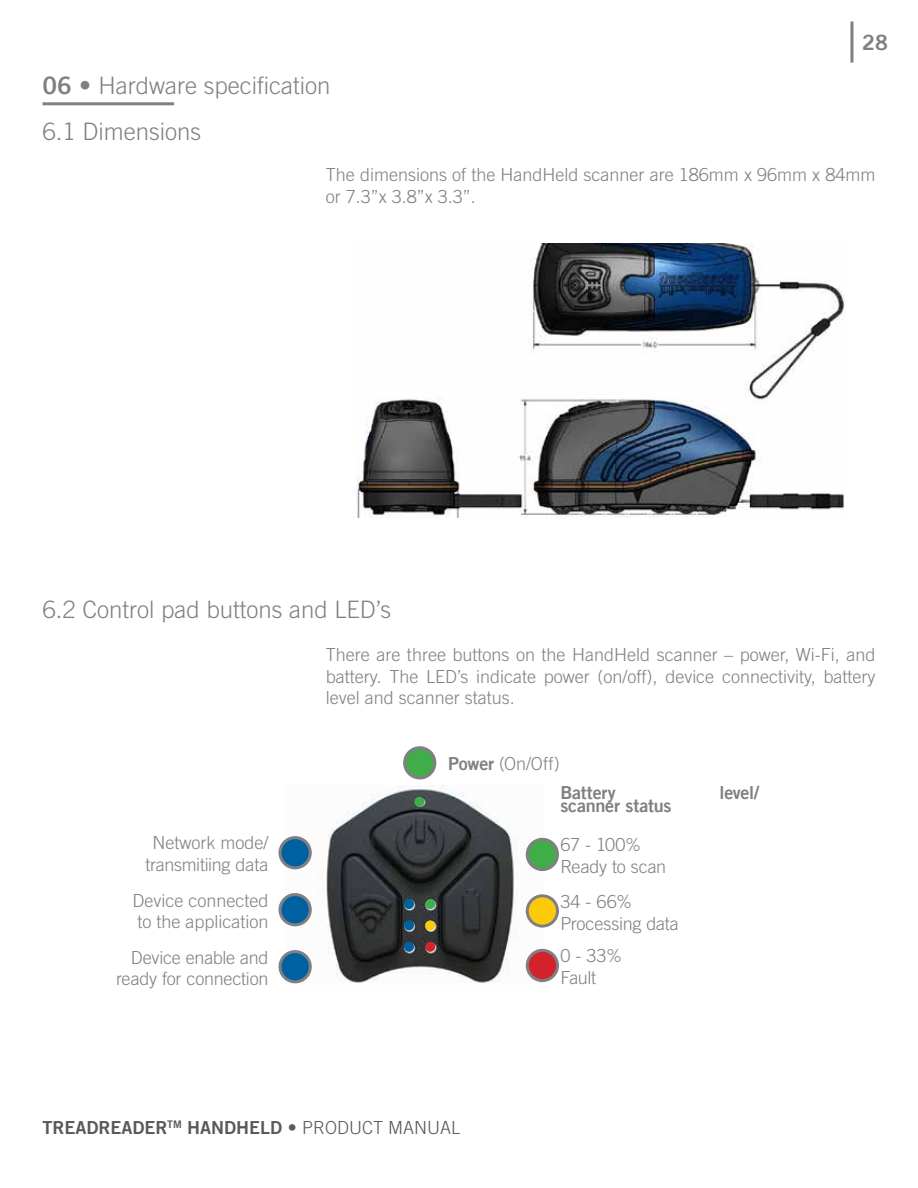
<style>
.page{position:relative;width:918px;height:1188px;background:#fff}
.page>*{position:absolute;margin:0;border:0;box-sizing:border-box;transform-origin:0 0}
.t1{font:300 24px/46.3px "Trade Gothic LT Std";color:#807f83}
.t2{font:21px "Trade Gothic LT Bold Two";color:#807f83}
.t3{font:300 18px/22px "Trade Gothic LT Std";color:#807f83}
.t4{font:18px "Trade Gothic LT Bold Two";color:#58595b}
.t5{font:18px "Trade Gothic LT Bold Two";letter-spacing:-.01em;color:#807f83}
.s1{font-family:"Trade Gothic LT Bold Two";font-weight:400}
.s2{font-family:"Trade Gothic LT Std";font-weight:300}
</style>
<div class="page">
<hr style="left:850px;top:21px;width:3px;height:42px;background:#807f83">
<hr style="left:43px;top:102px;width:131px;height:3px;background:#807f83">
<img style="left:356px;top:244px;width:489px;height:273px">
<img style="left:286px;top:786px;width:257px;height:198px">
<div style="left:414px;top:797px;width:10px;height:10px;background:#41ad49;border-radius:50%"></div>
<div style="left:404px;top:899px;width:10px;height:10px;background:#0061a1;border-radius:50%"></div>
<div style="left:425px;top:899px;width:10px;height:10px;background:#42ad49;border-radius:50%"></div>
<div style="left:404px;top:920px;width:10px;height:10px;background:#0061a1;border-radius:50%"></div>
<div style="left:425px;top:920px;width:10px;height:10px;background:#fdca10;border-radius:50%"></div>
<div style="left:404px;top:942px;width:10px;height:10px;background:#0061a1;border-radius:50%"></div>
<div style="left:425px;top:942px;width:10px;height:10px;background:#d2242a;border-radius:50%"></div>
<div style="left:405px;top:748px;width:30px;height:30px;background:#41ad49;border-radius:50%"></div>
<div style="left:403px;top:746px;width:33px;height:33px;border:3px solid #807f83;border-radius:50%"></div>
<div style="left:280px;top:838px;width:30px;height:30px;background:#0061a1;border-radius:50%"></div>
<div style="left:279px;top:836px;width:33px;height:33px;border:3px solid #807f83;border-radius:50%"></div>
<div style="left:527px;top:839px;width:31px;height:31px;background:#41ad49;border-radius:50%"></div>
<div style="left:526px;top:838px;width:33px;height:33px;border:3px solid #807f83;border-radius:50%"></div>
<div style="left:280px;top:895px;width:30px;height:30px;background:#0061a1;border-radius:50%"></div>
<div style="left:279px;top:893px;width:33px;height:33px;border:3px solid #807f83;border-radius:50%"></div>
<div style="left:527px;top:896px;width:31px;height:30px;background:#fdca0a;border-radius:50%"></div>
<div style="left:526px;top:894px;width:33px;height:34px;border:3px solid #807f83;border-radius:50%"></div>
<div style="left:280px;top:952px;width:30px;height:30px;background:#0061a1;border-radius:50%"></div>
<div style="left:279px;top:950px;width:33px;height:33px;border:3px solid #807f83;border-radius:50%"></div>
<div style="left:527px;top:950px;width:31px;height:31px;background:#d2232a;border-radius:50%"></div>
<div style="left:526px;top:949px;width:33px;height:33px;border:3px solid #807f83;border-radius:50%"></div>
<h1 class="t1" style="left:43px;top:62px;width:289px"><span class="s1">06 •</span> Hardware specification<br>6.1 Dimensions</h1>
<p class="t2" style="left:862px;top:29px;width:27px">28</p>
<p class="t3" style="left:326px;top:164px;width:551px;line-height:21.6px">The dimensions of the HandHeld scanner are 186mm x 96mm x 84mm or 7.3”x 3.8”x 3.3”.</p>
<h1 class="t1" style="left:43px;top:586px;width:350px">6.2 Control pad buttons and LED’s</h1>
<p class="t3" style="left:326px;top:644px;width:551px;line-height:21.6px;text-align:justify">There are three buttons on the HandHeld scanner – power, Wi-Fi, and battery. The LED’s indicate power (on/off), device connectivity, battery level and scanner status.</p>
<p class="t3" style="left:448px;top:752px;width:113px"><span class="s1">Power</span> (On/Off)</p>
<p class="t5" style="left:560px;top:781px;width:57px">Battery</p>
<p class="t5" style="left:720px;top:781px;width:41px">level/</p>
<p class="t5" style="left:560px;top:795px;width:113px">scanner status</p>
<p class="t3" style="left:145px;top:832px;width:125px;text-align:center">Network mode/ transmitiing data</p>
<p class="t3" style="left:560px;top:833px;width:107px">67 - 100%<br>Ready to scan</p>
<p class="t3" style="left:133px;top:890px;width:138px;line-height:21px">Device connected to the application</p>
<p class="t3" style="left:560px;top:890px;width:120px">34 - 66%<br>Processing data</p>
<p class="t3" style="left:116px;top:947px;width:154px;line-height:21px;text-align:right">Device enable and ready for connection</p>
<p class="t3" style="left:560px;top:944px;width:63px">0 - 33%<br>Fault</p>
<p class="t4" style="left:43px;top:1117px;width:419px">TREADREADER<sup>TM</sup> HANDHELD • <span class="s2">PRODUCT MANUAL</span></p>
</div>
